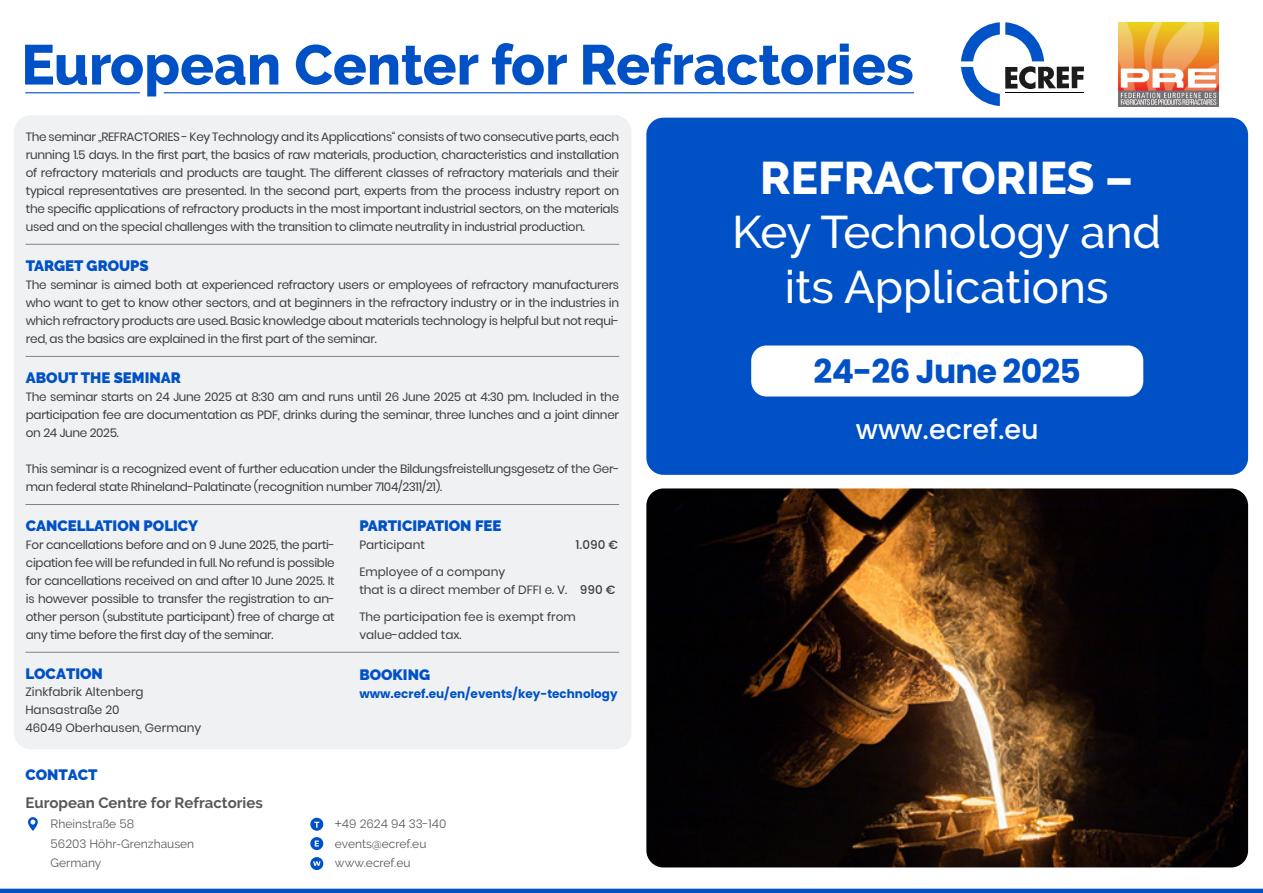
<style>
.page{position:relative;width:1263px;height:893px;background:#fff}
.page>*{position:absolute;margin:0;border:0;box-sizing:border-box;transform-origin:0 0}
.t1{font:800 56.1px "Raleway";color:#0051c6}
.t2{font:500 45.6px/54.6px "Raleway";color:#fff;text-align:center}
.t3{font:800 45.6px "Raleway";color:#fff}
.t4{font:700 33px "Poppins";letter-spacing:-.025em;color:#0051c6}
.t5{font:500 27px "Poppins";color:#fff}
.t6{font:900 15px "Raleway";color:#0051c6}
.t7{font:700 15px "Raleway";color:#57585a}
.t8{font:12px/18px "Poppins";letter-spacing:-.025em;color:#3e3e3f;text-align:justify}
.t9{font:12px/18px "Poppins";color:#3e3e3f}
.t10{font:12px/19.5px "Raleway";color:#57585a}
.t11{font:700 12px "Poppins";color:#0052c7}
.t12{font:300 12px "Poppins";color:#57585a}
.t13{font:500 12px "Poppins";color:#3e3e3f}
.s1{font-weight:500}
.s2{font-family:"Poppins";font-weight:300}
</style>
<div class="page">
<img style="left:646px;top:488px;width:602px;height:379px">
<div style="left:14px;top:115px;width:617px;height:634px;background:#f0f1f2;border-radius:17px"></div>
<div style="left:646px;top:118px;width:602px;height:357px;background:#0051c6;border-radius:17px"></div>
<div style="left:751px;top:345px;width:392px;height:51px;background:#fff;border-radius:15px"></div>
<hr style="left:0;top:889px;width:1263px;height:4px;background:#0051c6">
<div style="left:310px;top:857px;width:13px;height:13px;background:#0051c6;border-radius:50%"></div>
<svg style="left:313px;top:861px;width:8px;height:5px"></svg>
<svg style="left:310px;top:818px;width:13px;height:13px"></svg>
<svg style="left:314px;top:822px;width:5px;height:6px"></svg>
<svg style="left:310px;top:837px;width:13px;height:13px"></svg>
<svg style="left:315px;top:841px;width:4px;height:5px"></svg>
<svg style="left:28px;top:817px;width:10px;height:14px"></svg>
<hr style="left:26px;top:356px;width:593px;height:1px;background:#808285">
<hr style="left:26px;top:244px;width:593px;height:1px;background:#808285">
<hr style="left:26px;top:504px;width:593px;height:1px;background:#808285">
<hr style="left:26px;top:652px;width:593px;height:1px;background:#808285">
<hr style="left:25px;top:92px;width:115px;height:1px;background:#0051c6">
<hr style="left:164px;top:92px;width:750px;height:1px;background:#0051c6">
<svg style="left:961px;top:22px;width:123px;height:84px"></svg>
<hr style="left:1005px;top:92px;width:79px;height:1px;background:#000">
<img style="left:1118px;top:22px;width:100px;height:84px">
<h1 class="t1" style="left:21px;top:33px;width:894px">European Center for Refractories</h1>
<p class="t8" style="left:26px;top:128px;width:595px">The seminar „REFRACTORIES - Key Technology and its Applications“ consists of two consecutive parts, each running 1.5 days. In the first part, the basics of raw materials, production, characteristics and installation of refractory materials and products are taught. The different classes of refractory materials and their typical representatives are presented. In the second part, experts from the process industry report on the specific applications of refractory products in the most important industrial sectors, on the materials used and on the special challenges with the transition to climate neutrality in industrial production.</p>
<p class="t6" style="left:26px;top:257px;width:125px">TARGET GROUPS</p>
<p class="t8" style="left:26px;top:276px;width:595px">The seminar is aimed both at experienced refractory users or employees of refractory manufacturers who want to get to know other sectors, and at beginners in the refractory industry or in the industries in which refractory products are used. Basic knowledge about materials technology is helpful but not requi&shy;red, as the basics are explained in the first part of the seminar.</p>
<p class="t6" style="left:26px;top:369px;width:157px">ABOUT THE SEMINAR</p>
<p class="t8" style="left:26px;top:388px;width:595px">The seminar starts on 24 June 2025 at 8:30 am and runs until 26 June 2025 at 4:30 pm. Included in the participation fee are documentation as PDF, drinks during the seminar, three lunches and a joint dinner on 24 June 2025.</p>
<p class="t8" style="left:26px;top:460px;width:595px">This seminar is a recognized event of further education under the Bildungsfreistellungsgesetz of the Ger&shy;man federal state Rhineland-Palatinate (recognition number 7104/2311/21).</p>
<p class="t6" style="left:26px;top:517px;width:174px">CANCELLATION POLICY</p>
<p class="t8" style="left:26px;top:536px;width:310px">For cancellations before and on 9 June 2025, the parti&shy;cipation fee will be refunded in full. No refund is possible for cancellations received on and after 10 June 2025. It is however possible to transfer the registration to an&shy;other person (substitute participant) free of charge at any time before the first day of the seminar.</p>
<p class="t6" style="left:25px;top:665px;width:79px">LOCATION</p>
<p class="t9" style="left:25px;top:683px;width:177px">Zinkfabrik Altenberg<br>Hansastraße 20<br>46049 Oberhausen, Germany</p>
<p class="t6" style="left:25px;top:766px;width:74px">CONTACT</p>
<p class="t7" style="left:25px;top:794px;width:239px">European Centre for Refractories</p>
<p class="t6" style="left:359px;top:517px;width:144px">PARTICIPATION FEE</p>
<p class="t9" style="left:359px;top:536px;width:67px">Participant</p>
<p class="t13" style="left:575px;top:538px;width:44px">1.090 €</p>
<p class="t9" style="left:359px;top:563px;width:258px">Employee of a company<br>that is a direct member of DFFI e. V. <span class="s1">990 €</span></p>
<p class="t9" style="left:359px;top:608px;width:218px">The participation fee is exempt from value-added tax.</p>
<p class="t6" style="left:359px;top:666px;width:72px">BOOKING</p>
<p class="t11" style="left:359px;top:686px;width:260px">www.ecref.eu/en/events/key-technology</p>
<p class="t10" style="left:51px;top:814px;width:145px">Rheinstraße <span class="s2">58<br>56203</span> Höhr-Grenzhausen<br>Germany</p>
<p class="t12" style="left:335px;top:817px;width:113px">+49 2624 94 33-140</p>
<p class="t10" style="left:335px;top:834px;width:93px">events@ecref.eu www.ecref.eu</p>
<h2 class="t3" style="left:760px;top:152px;width:374px">REFRACTORIES –</h2>
<h2 class="t2" style="left:732px;top:205px;width:430px">Key Technology and its Applications</h2>
<h3 class="t4" style="left:814px;top:353px;width:269px">24-26 June 2025</h3>
<h3 class="t5" style="left:856px;top:414px;width:184px">www.ecref.eu</h3>
</div>
